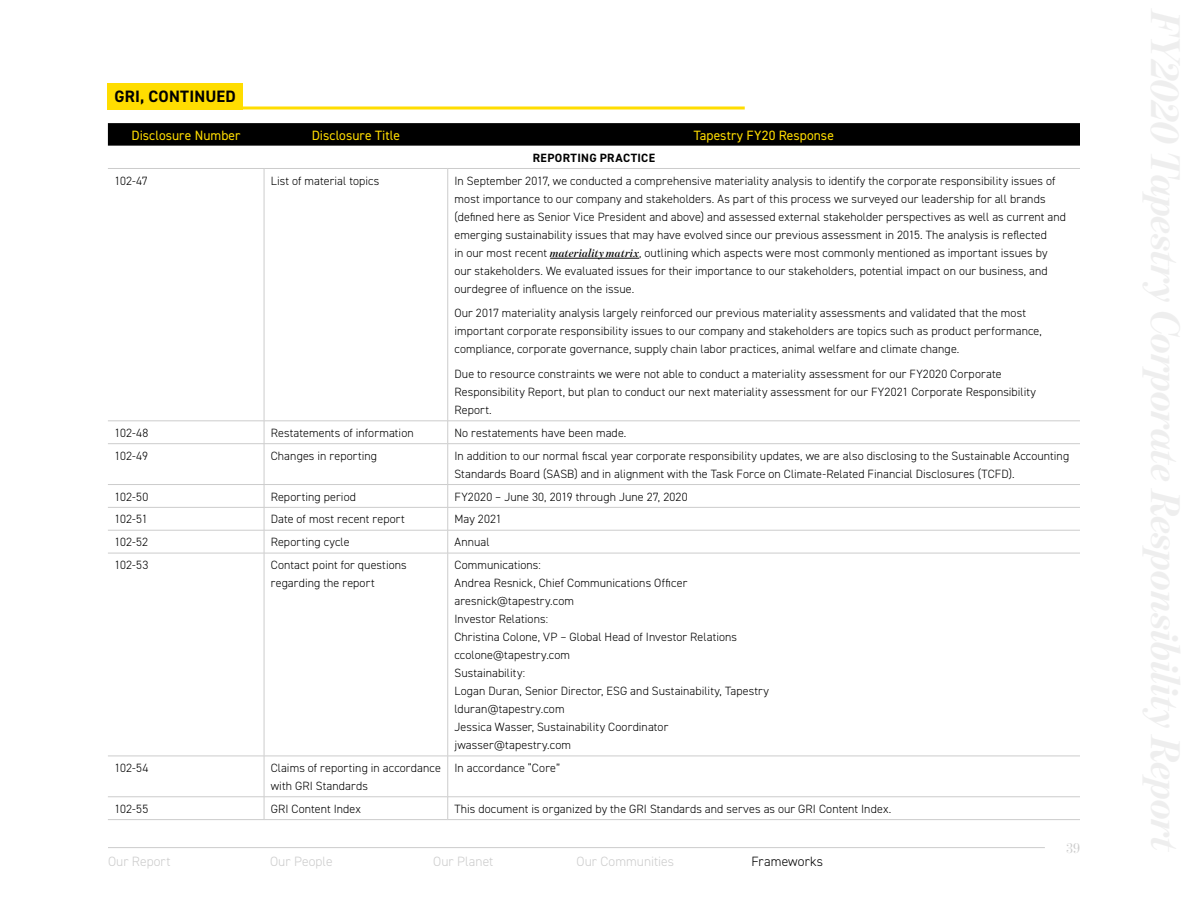
<style>
.page{position:relative;width:1188px;height:918px;background:#fff}
.page>*{position:absolute;margin:0;border:0;box-sizing:border-box;transform-origin:0 0}
.t1{font:700 16.5px "DIN2014";letter-spacing:.01em;color:#000}
.t2{font:15px "Benton Mod Disp";color:#ccc}
.t3{font:13.5px "DIN2014";color:#fd0}
.t4{font:300 13.5px "DIN2014";letter-spacing:.005em;color:#ccc}
.t5{font:300 13.5px "DIN2014";letter-spacing:.01em;color:#000}
.t6{font:300 12px/18px "DIN2014";letter-spacing:.01em;color:#000}
.t7{font:700 12px "DIN2014";letter-spacing:.03em;color:#000}
.s1{font-family:"Benton Mod Disp";font-weight:600;font-style:italic}
</style>
<div class="page">
<div style="left:108px;top:83px;width:135px;height:26px;background:#fd0"></div>
<svg style="left:108px;top:106px;width:637px;height:4px;fill:#fd0"></svg>
<svg style="left:108px;top:123px;width:972px;height:23px;background:#050505"></svg>
<hr style="left:264px;top:169px;width:1px;height:252px;background:#ccc">
<hr style="left:447px;top:169px;width:1px;height:252px;background:#ccc">
<hr style="left:108px;top:421px;width:156px;height:1px;background:#ccc">
<hr style="left:264px;top:421px;width:184px;height:1px;background:#ccc">
<svg style="left:264px;top:421px;width:1px;height:22px"></svg>
<hr style="left:448px;top:421px;width:632px;height:1px;background:#ccc">
<svg style="left:447px;top:422px;width:1px;height:21px"></svg>
<hr style="left:108px;top:443px;width:156px;height:1px;background:#ccc">
<hr style="left:264px;top:443px;width:184px;height:1px;background:#ccc">
<hr style="left:264px;top:444px;width:1px;height:40px;background:#ccc">
<hr style="left:448px;top:443px;width:632px;height:1px;background:#ccc">
<hr style="left:447px;top:444px;width:1px;height:40px;background:#ccc">
<hr style="left:108px;top:484px;width:156px;height:1px;background:#ccc">
<hr style="left:264px;top:484px;width:184px;height:1px;background:#ccc">
<hr style="left:448px;top:484px;width:632px;height:1px;background:#ccc">
<hr style="left:108px;top:507px;width:156px;height:1px;background:#ccc">
<hr style="left:264px;top:507px;width:184px;height:1px;background:#ccc">
<hr style="left:448px;top:507px;width:632px;height:1px;background:#ccc">
<hr style="left:108px;top:530px;width:156px;height:1px;background:#ccc">
<hr style="left:264px;top:530px;width:184px;height:1px;background:#ccc">
<svg style="left:264px;top:485px;width:1px;height:68px"></svg>
<hr style="left:448px;top:530px;width:632px;height:1px;background:#ccc">
<svg style="left:447px;top:485px;width:1px;height:68px"></svg>
<hr style="left:108px;top:553px;width:156px;height:1px;background:#ccc">
<hr style="left:264px;top:553px;width:184px;height:1px;background:#ccc">
<hr style="left:264px;top:553px;width:1px;height:203px;background:#ccc">
<hr style="left:448px;top:553px;width:632px;height:1px;background:#ccc">
<hr style="left:447px;top:553px;width:1px;height:203px;background:#ccc">
<hr style="left:108px;top:756px;width:156px;height:1px;background:#ccc">
<hr style="left:264px;top:756px;width:184px;height:1px;background:#ccc">
<hr style="left:264px;top:756px;width:1px;height:41px;background:#ccc">
<hr style="left:448px;top:756px;width:632px;height:1px;background:#ccc">
<hr style="left:447px;top:756px;width:1px;height:41px;background:#ccc">
<hr style="left:108px;top:797px;width:156px;height:1px;background:#ccc">
<hr style="left:264px;top:797px;width:184px;height:1px;background:#ccc">
<svg style="left:264px;top:797px;width:1px;height:22px"></svg>
<hr style="left:448px;top:797px;width:632px;height:1px;background:#ccc">
<svg style="left:447px;top:798px;width:1px;height:21px"></svg>
<hr style="left:108px;top:819px;width:156px;height:1px;background:#ccc">
<hr style="left:264px;top:819px;width:184px;height:1px;background:#ccc">
<hr style="left:448px;top:819px;width:632px;height:1px;background:#ccc">
<hr style="left:108px;top:168px;width:156px;height:1px;background:#ccc">
<hr style="left:264px;top:168px;width:184px;height:1px;background:#ccc">
<hr style="left:448px;top:168px;width:632px;height:1px;background:#ccc">
<hr style="left:550px;top:258px;width:89px;height:1px;background:#000">
<hr style="left:108px;top:847px;width:937px;height:1px;background:#ccc">
<h1 class="t1" style="left:115px;top:86px;width:123px">GRI, CONTINUED</h1>
<p class="t3" style="left:131px;top:127px;width:110px">Disclosure Number</p>
<p class="t3" style="left:312px;top:127px;width:90px">Disclosure Title</p>
<p class="t3" style="left:694px;top:127px;width:142px">Tapestry FY20 Response</p>
<p class="t7" style="left:533px;top:150px;width:124px">REPORTING PRACTICE</p>
<p class="t6" style="left:115px;top:171px;width:35px">102-47</p>
<p class="t6" style="left:271px;top:171px;width:110px">List of material topics</p>
<p class="t6" style="left:454px;top:171px;width:613px">In September 2017, we conducted a comprehensive materiality analysis to identify the corporate responsibility issues of most importance to our company and stakeholders. As part of this process we surveyed our leadership for all brands (defined here as Senior Vice President and above) and assessed external stakeholder perspectives as well as current and emerging sustainability issues that may have evolved since our previous assessment in 2015. The analysis is reflected<br>in our most recent <span class="s1">materiality matrix</span>, outlining which aspects were most commonly mentioned as important issues by our stakeholders. We evaluated issues for their importance to our stakeholders, potential impact on our business, and ourdegree of influence on the issue.</p>
<p class="t6" style="left:454px;top:304px;width:589px">Our 2017 materiality analysis largely reinforced our previous materiality assessments and validated that the most important corporate responsibility issues to our company and stakeholders are topics such as product performance, compliance, corporate governance, supply chain labor practices, animal welfare and climate change.</p>
<p class="t6" style="left:454px;top:365px;width:583px">Due to resource constraints we were not able to conduct a materiality assessment for our FY2020 Corporate<br>Responsibility Report, but plan to conduct our next materiality assessment for our FY2021 Corporate Responsibility<br>Report.</p>
<p class="t6" style="left:115px;top:424px;width:35px">102-48</p>
<p class="t6" style="left:271px;top:424px;width:144px">Restatements of information</p>
<p class="t6" style="left:454px;top:424px;width:173px">No restatements have been made.</p>
<p class="t6" style="left:115px;top:447px;width:35px">102-49</p>
<p class="t6" style="left:271px;top:447px;width:108px">Changes in reporting</p>
<p class="t6" style="left:454px;top:447px;width:616px">In addition to our normal fiscal year corporate responsibility updates, we are also disclosing to the Sustainable Accounting<br>Standards Board (SASB) and in alignment with the Task Force on Climate-Related Financial Disclosures (TCFD).</p>
<p class="t6" style="left:115px;top:488px;width:35px">102-50</p>
<p class="t6" style="left:271px;top:488px;width:87px">Reporting period</p>
<p class="t6" style="left:454px;top:488px;width:235px">FY2020 – June 30, 2019 through June 27, 2020</p>
<p class="t6" style="left:115px;top:510px;width:35px">102-51</p>
<p class="t6" style="left:271px;top:510px;width:136px">Date of most recent report</p>
<p class="t6" style="left:454px;top:510px;width:49px">May 2021</p>
<p class="t6" style="left:115px;top:533px;width:35px">102-52</p>
<p class="t6" style="left:271px;top:533px;width:80px">Reporting cycle</p>
<p class="t6" style="left:454px;top:533px;width:37px">Annual</p>
<p class="t6" style="left:115px;top:556px;width:35px">102-53</p>
<p class="t6" style="left:271px;top:556px;width:138px">Contact point for questions regarding the report</p>
<p class="t6" style="left:454px;top:556px;width:316px">Communications:<br>Andrea Resnick, Chief Communications Officer aresnick@tapestry.com<br>Investor Relations:<br>Christina Colone, VP – Global Head of Investor Relations ccolone@tapestry.com<br>Sustainability:<br>Logan Duran, Senior Director, ESG and Sustainability, Tapestry lduran@tapestry.com<br>Jessica Wasser, Sustainability Coordinator jwasser@tapestry.com</p>
<p class="t6" style="left:115px;top:759px;width:35px">102-54</p>
<p class="t6" style="left:271px;top:759px;width:172px">Claims of reporting in accordance with GRI Standards</p>
<p class="t6" style="left:454px;top:759px;width:107px">In accordance “Core”</p>
<p class="t6" style="left:115px;top:800px;width:35px">102-55</p>
<p class="t6" style="left:271px;top:800px;width:92px">GRI Content Index</p>
<p class="t6" style="left:454px;top:800px;width:438px">This document is organized by the GRI Standards and serves as our GRI Content Index.</p>
<p class="t2" style="left:1066px;top:840px;width:15px">39</p>
<p class="t4" style="left:108px;top:853px;width:64px">Our Report</p>
<p class="t4" style="left:270px;top:853px;width:64px">Our People</p>
<p class="t4" style="left:433px;top:853px;width:62px">Our Planet</p>
<p class="t4" style="left:577px;top:853px;width:99px">Our Communities</p>
<p class="t5" style="left:751px;top:853px;width:73px">Frameworks</p>
</div>
